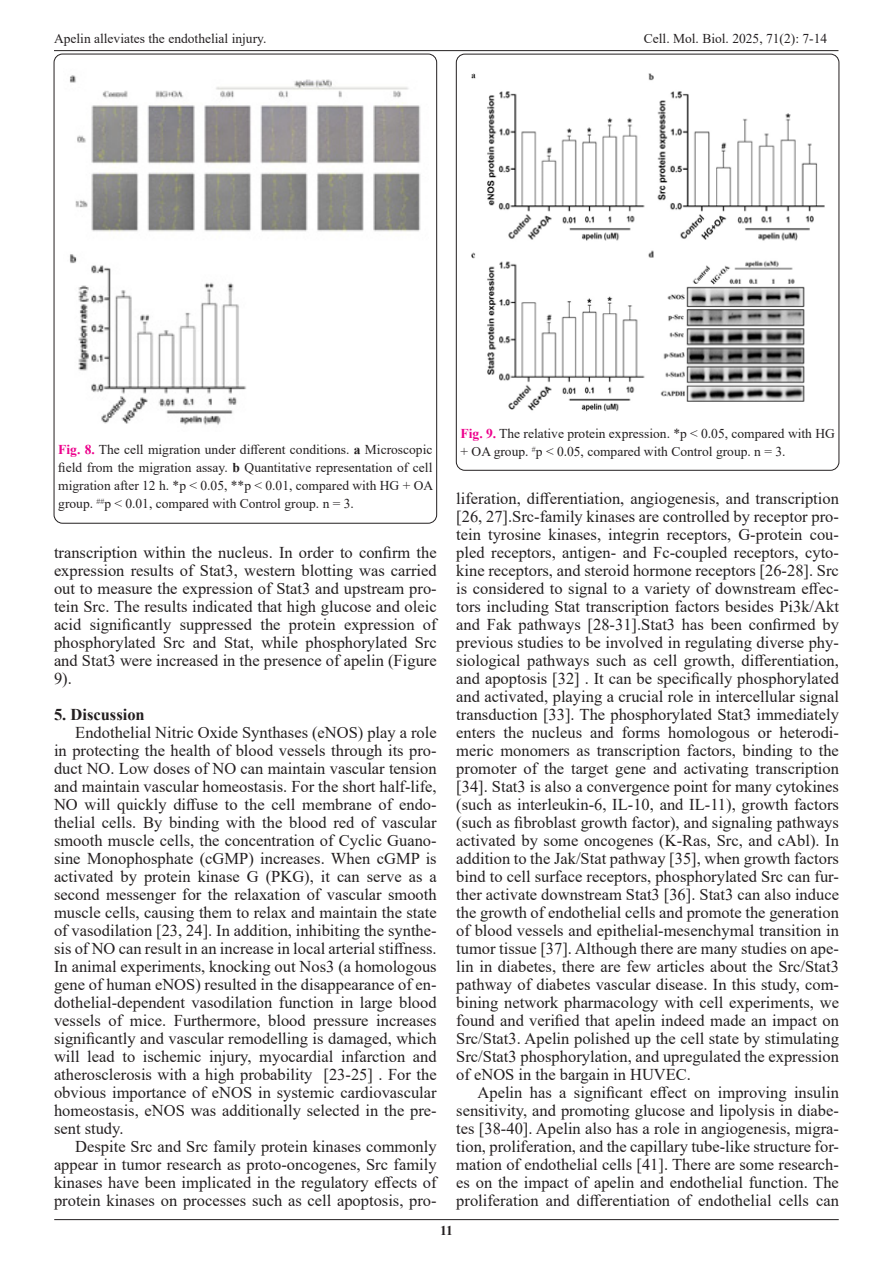
<style>
.page{position:relative;width:893px;height:1263px;background:#fff}
.page>*{position:absolute;margin:0;border:0;box-sizing:border-box;transform-origin:0 0}
.t1{font:16.5px/18px "Times New Roman";color:#231f20;text-align:justify}
.t2{font:700 16.5px "Times New Roman";color:#231f20}
.t3{font:13.5px/18px "Times New Roman";color:#231f20;text-align:justify}
.t4{font:700 13.5px "Times New Roman";color:#231f20}
.s1{font-weight:700;color:#ed028c}
.s2{font-weight:700}
</style>
<div class="page">
<hr style="left:54px;top:50px;width:784px;height:1px;background:#231f20">
<hr style="left:54px;top:1219px;width:785px;height:1px;background:#231f20">
<img style="left:69px;top:75px;width:352px;height:350px">
<img style="left:471px;top:73px;width:354px;height:339px">
<p class="t3" style="left:54px;top:29px;width:214px">Apelin alleviates the endothelial injury.</p>
<p class="t3" style="left:644px;top:29px;width:185px">Cell. Mol. Biol. 2025, 71(2): 7-14</p>
<p class="t3" style="left:58px;top:440px;width:376px"><span class="s1">Fig. 8.</span> The cell migration under different conditions. <span class="s2">a</span> Microscopic field from the migration assay. <span class="s2">b</span> Quantitative representation of cell migration after 12 h. *p &lt; 0.05, **p &lt; 0.01, compared with HG + OA group. <sup>##</sup>p &lt; 0.01, compared with Control group. n = 3.</p>
<p class="t1" style="left:54px;top:543px;width:384px">transcription within the nucleus. In order to confirm the expression results of Stat3, western blotting was carried out to measure the expression of Stat3 and upstream pro&shy;tein Src. The results indicated that high glucose and oleic acid significantly suppressed the protein expression of phosphorylated Src and Stat, while phosphorylated Src and Stat3 were increased in the presence of apelin (Figure 9).</p>
<p class="t2" style="left:54px;top:703px;width:92px">5. Discussion</p>
<p class="t1" style="left:54px;top:723px;width:384px;text-indent:21px">Endothelial Nitric Oxide Synthases (eNOS) play a role in protecting the health of blood vessels through its pro&shy;duct NO. Low doses of NO can maintain vascular tension and maintain vascular homeostasis. For the short half-life, NO will quickly diffuse to the cell membrane of endo&shy;thelial cells. By binding with the blood red of vascular smooth muscle cells, the concentration of Cyclic Guano&shy;sine Monophosphate (cGMP) increases. When cGMP is activated by protein kinase G (PKG), it can serve as a second messenger for the relaxation of vascular smooth muscle cells, causing them to relax and maintain the state of vasodilation [23, 24]. In addition, inhibiting the synthe&shy;sis of NO can result in an increase in local arterial stiffness.<br>In animal experiments, knocking out Nos3 (a homologous gene of human eNOS) resulted in the disappearance of en&shy;dothelial-dependent vasodilation function in large blood vessels of mice. Furthermore, blood pressure increases significantly and vascular remodelling is damaged, which will lead to ischemic injury, myocardial infarction and atherosclerosis with a high probability [23-25] . For the obvious importance of eNOS in systemic cardiovascular homeostasis, eNOS was additionally selected in the pre&shy;sent study.</p>
<p class="t1" style="left:54px;top:1137px;width:384px;text-indent:21px">Despite Src and Src family protein kinases commonly appear in tumor research as proto-oncogenes, Src family kinases have been implicated in the regulatory effects of protein kinases on processes such as cell apoptosis, pro-</p>
<p class="t3" style="left:461px;top:424px;width:376px"><span class="s1">Fig. 9.</span> The relative protein expression. *p &lt; 0.05, compared with HG + OA group. <sup>#</sup>p &lt; 0.05, compared with Control group. n = 3.</p>
<p class="t1" style="left:456px;top:489px;width:384px">liferation, differentiation, angiogenesis, and transcription [26, 27].Src-family kinases are controlled by receptor pro&shy;tein tyrosine kinases, integrin receptors, G-protein cou&shy;pled receptors, antigen- and Fc-coupled receptors, cyto&shy;kine receptors, and steroid hormone receptors [26-28]. Src is considered to signal to a variety of downstream effec&shy;tors including Stat transcription factors besides Pi3k/Akt and Fak pathways [28-31].Stat3 has been confirmed by previous studies to be involved in regulating diverse phy&shy;siological pathways such as cell growth, differentiation, and apoptosis [32] . It can be specifically phosphorylated and activated, playing a crucial role in intercellular signal transduction [33]. The phosphorylated Stat3 immediately enters the nucleus and forms homologous or heterodi&shy;meric monomers as transcription factors, binding to the promoter of the target gene and activating transcription [34]. Stat3 is also a convergence point for many cytokines (such as interleukin-6, IL-10, and IL-11), growth factors (such as fibroblast growth factor), and signaling pathways activated by some oncogenes (K-Ras, Src, and cAbl). In addition to the Jak/Stat pathway [35], when growth factors bind to cell surface receptors, phosphorylated Src can fur&shy;ther activate downstream Stat3 [36]. Stat3 can also induce the growth of endothelial cells and promote the generation of blood vessels and epithelial-mesenchymal transition in tumor tissue [37]. Although there are many studies on ape&shy;lin in diabetes, there are few articles about the Src/Stat3 pathway of diabetes vascular disease. In this study, com&shy;bining network pharmacology with cell experiments, we found and verified that apelin indeed made an impact on Src/Stat3. Apelin polished up the cell state by stimulating Src/Stat3 phosphorylation, and upregulated the expression of eNOS in the bargain in HUVEC.</p>
<p class="t1" style="left:456px;top:1083px;width:384px;text-indent:21px">Apelin has a significant effect on improving insulin sensitivity, and promoting glucose and lipolysis in diabe&shy;tes [38-40]. Apelin also has a role in angiogenesis, migra&shy;tion, proliferation, and the capillary tube-like structure for&shy;mation of endothelial cells [41]. There are some research&shy;es on the impact of apelin and endothelial function. The proliferation and differentiation of endothelial cells can</p>
<p class="t4" style="left:440px;top:1220px;width:14px">11</p>
</div>
